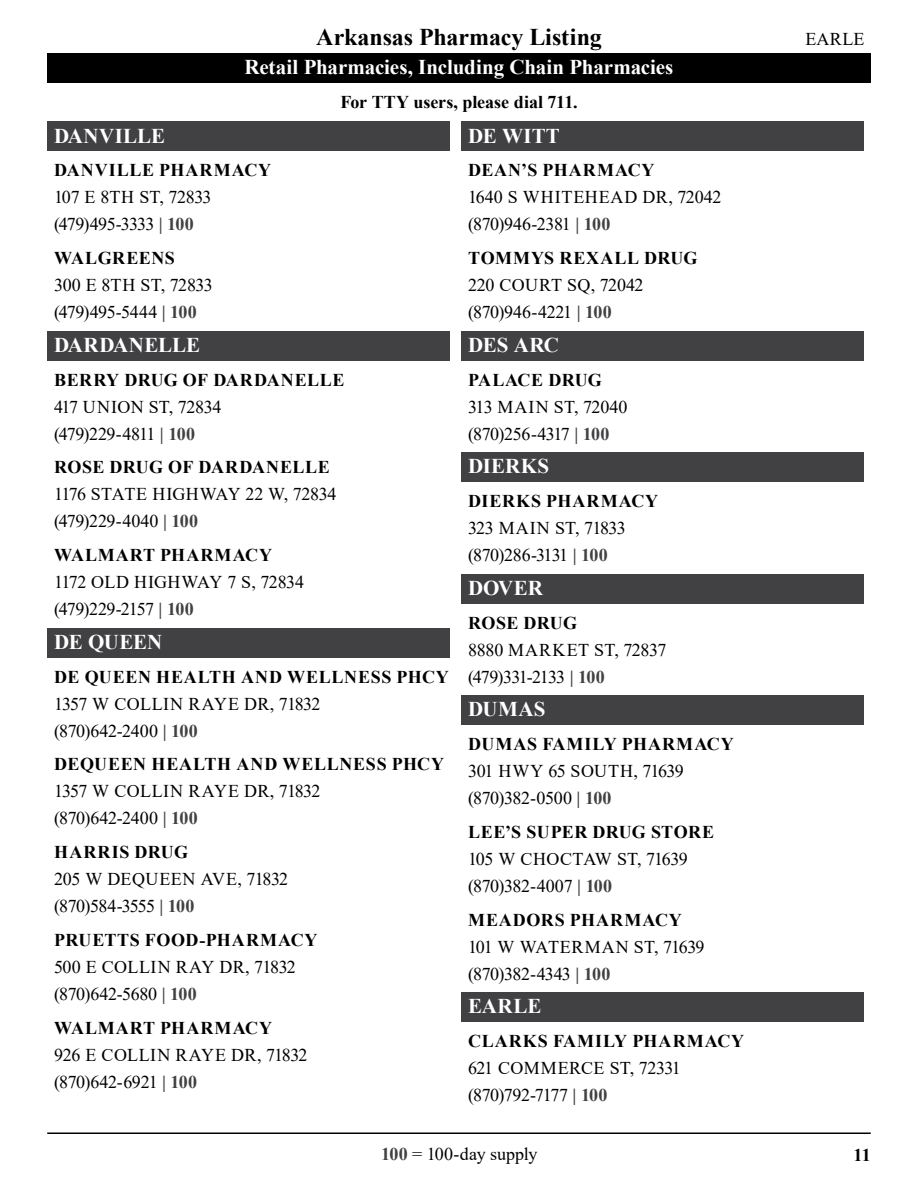
<style>
.page{position:relative;width:918px;height:1188px;background:#fff}
.page>*{position:absolute;margin:0;border:0;box-sizing:border-box;transform-origin:0 0}
.t1{font:700 24px "Times New Roman";letter-spacing:-.005em;color:#000}
.Heading_3_-_Cities{font:700 21px "Times New Roman";color:#fff}
.Address__Zip{font:18px "Times New Roman";letter-spacing:-.01em;color:#000}
.Phone___Features{font:18px "Times New Roman";letter-spacing:-.03em;color:#000}
.Heading_4_-_Pharmacy_names{font:700 18px "Times New Roman";letter-spacing:.035em;color:#000}
.Heading_4_-_Pharmacy_names-2{font:700 18px "Times New Roman";letter-spacing:.055em;color:#000}
.Phone___Features-2{font:18px "Times New Roman";letter-spacing:-.01em;color:#000}
.Address__Zip-2{font:18px "Times New Roman";letter-spacing:.015em;color:#000}
.Heading_4_-_Pharmacy_names-3{font:700 18px "Times New Roman";letter-spacing:.06em;color:#000}
.Heading_4_-_Pharmacy_names-4{font:700 18px "Times New Roman";letter-spacing:-.005em;color:#000}
.Address__Zip-3{font:18px "Times New Roman";letter-spacing:.02em;color:#000}
.Heading_4_-_Pharmacy_names-5{font:700 18px "Times New Roman";letter-spacing:.01em;color:#000}
.Heading_4_-_Pharmacy_names-6{font:700 18px "Times New Roman";letter-spacing:.015em;color:#000}
.s1{font-weight:700;color:#414042}
</style>
<div class="page">
<div style="left:47px;top:53px;width:824px;height:29px;background:#000"></div>
<hr style="left:47px;top:1132px;width:824px;height:2px;background:#000">
<div style="left:47px;top:122px;width:403px;height:29px;background:#414042"></div>
<div style="left:47px;top:331px;width:403px;height:29px;background:#414042"></div>
<div style="left:47px;top:628px;width:403px;height:29px;background:#414042"></div>
<div style="left:461px;top:122px;width:403px;height:29px;background:#414042"></div>
<div style="left:461px;top:331px;width:403px;height:29px;background:#414042"></div>
<div style="left:461px;top:453px;width:403px;height:29px;background:#414042"></div>
<div style="left:461px;top:574px;width:403px;height:29px;background:#414042"></div>
<div style="left:461px;top:696px;width:403px;height:29px;background:#414042"></div>
<div style="left:461px;top:993px;width:403px;height:29px;background:#414042"></div>
<h1 class="t1" style="left:316px;top:20px;width:287px">Arkansas Pharmacy Listing</h1>
<p class="Address__Zip" style="left:806px;top:26px;width:60px">EARLE</p>
<p class="Heading_3_-_Cities" style="left:245px;top:52px;width:430px">Retail Pharmacies, Including Chain Pharmacies</p>
<p class="Heading_4_-_Pharmacy_names-4" style="left:340px;top:89px;width:239px">For TTY users, please dial 711.</p>
<h3 class="Heading_3_-_Cities" style="left:54px;top:121px;width:113px">DANVILLE</h3>
<h4 class="Heading_4_-_Pharmacy_names-2" style="left:54px;top:157px;width:218px">DANVILLE PHARMACY</h4>
<p class="Address__Zip" style="left:54px;top:185px;width:159px">107 E 8TH ST, 72833</p>
<p class="Phone___Features" style="left:54px;top:212px;width:141px">(479)495-3333 <span class="s1">| 100</span></p>
<h4 class="Heading_4_-_Pharmacy_names" style="left:54px;top:245px;width:122px">WALGREENS</h4>
<p class="Address__Zip" style="left:54px;top:273px;width:160px">300 E 8TH ST, 72833</p>
<p class="Phone___Features" style="left:54px;top:300px;width:144px">(479)495-5444 <span class="s1">| 100</span></p>
<h3 class="Heading_3_-_Cities" style="left:54px;top:330px;width:148px">DARDANELLE</h3>
<h4 class="Heading_4_-_Pharmacy_names" style="left:54px;top:367px;width:292px">BERRY DRUG OF DARDANELLE</h4>
<p class="Address__Zip" style="left:54px;top:394px;width:169px">417 UNION ST, 72834</p>
<p class="Phone___Features" style="left:54px;top:421px;width:143px">(479)229-4811 <span class="s1">| 100</span></p>
<h4 class="Heading_4_-_Pharmacy_names" style="left:54px;top:454px;width:277px">ROSE DRUG OF DARDANELLE</h4>
<p class="Address__Zip" style="left:54px;top:482px;width:284px">1176 STATE HIGHWAY 22 W, 72834</p>
<p class="Phone___Features-2" style="left:54px;top:509px;width:146px">(479)229-4040 <span class="s1">| 100</span></p>
<h4 class="Heading_4_-_Pharmacy_names-3" style="left:54px;top:542px;width:219px">WALMART PHARMACY</h4>
<p class="Address__Zip" style="left:54px;top:570px;width:252px">1172 OLD HIGHWAY 7 S, 72834</p>
<p class="Phone___Features" style="left:54px;top:597px;width:141px">(479)229-2157 <span class="s1">| 100</span></p>
<h3 class="Heading_3_-_Cities" style="left:54px;top:627px;width:110px">DE QUEEN</h3>
<h4 class="Heading_4_-_Pharmacy_names" style="left:54px;top:664px;width:396px">DE QUEEN HEALTH AND WELLNESS PHCY</h4>
<p class="Address__Zip" style="left:54px;top:691px;width:268px">1357 W COLLIN RAYE DR, 71832</p>
<p class="Phone___Features-2" style="left:54px;top:718px;width:145px">(870)642-2400 <span class="s1">| 100</span></p>
<h4 class="Heading_4_-_Pharmacy_names" style="left:54px;top:751px;width:391px">DEQUEEN HEALTH AND WELLNESS PHCY</h4>
<p class="Address__Zip" style="left:54px;top:779px;width:268px">1357 W COLLIN RAYE DR, 71832</p>
<p class="Phone___Features-2" style="left:54px;top:806px;width:145px">(870)642-2400 <span class="s1">| 100</span></p>
<h4 class="Heading_4_-_Pharmacy_names" style="left:54px;top:839px;width:135px">HARRIS DRUG</h4>
<p class="Address__Zip" style="left:54px;top:867px;width:236px">205 W DEQUEEN AVE, 71832</p>
<p class="Phone___Features" style="left:54px;top:894px;width:142px">(870)584-3555 <span class="s1">| 100</span></p>
<h4 class="Heading_4_-_Pharmacy_names" style="left:54px;top:927px;width:265px">PRUETTS FOOD-PHARMACY</h4>
<p class="Address__Zip-2" style="left:54px;top:954px;width:243px">500 E COLLIN RAY DR, 71832</p>
<p class="Phone___Features" style="left:54px;top:981px;width:144px">(870)642-5680 <span class="s1">| 100</span></p>
<h4 class="Heading_4_-_Pharmacy_names-3" style="left:54px;top:1015px;width:219px">WALMART PHARMACY</h4>
<p class="Address__Zip-2" style="left:54px;top:1042px;width:255px">926 E COLLIN RAYE DR, 71832</p>
<p class="Phone___Features" style="left:54px;top:1069px;width:145px">(870)642-6921 <span class="s1">| 100</span></p>
<h3 class="Heading_3_-_Cities" style="left:468px;top:121px;width:93px">DE WITT</h3>
<h4 class="Heading_4_-_Pharmacy_names" style="left:468px;top:157px;width:188px">DEAN’S PHARMACY</h4>
<p class="Address__Zip-3" style="left:468px;top:185px;width:255px">1640 S WHITEHEAD DR, 72042</p>
<p class="Phone___Features" style="left:468px;top:212px;width:144px">(870)946-2381 <span class="s1">| 100</span></p>
<h4 class="Heading_4_-_Pharmacy_names" style="left:468px;top:245px;width:231px">TOMMYS REXALL DRUG</h4>
<p class="Address__Zip" style="left:468px;top:273px;width:177px">220 COURT SQ, 72042</p>
<p class="Phone___Features" style="left:468px;top:300px;width:145px">(870)946-4221 <span class="s1">| 100</span></p>
<h3 class="Heading_3_-_Cities" style="left:468px;top:330px;width:93px">DES ARC</h3>
<h4 class="Heading_4_-_Pharmacy_names-5" style="left:468px;top:367px;width:135px">PALACE DRUG</h4>
<p class="Address__Zip" style="left:468px;top:394px;width:161px">313 MAIN ST, 72040</p>
<p class="Phone___Features" style="left:468px;top:421px;width:143px">(870)256-4317 <span class="s1">| 100</span></p>
<h3 class="Heading_3_-_Cities" style="left:468px;top:451px;width:83px">DIERKS</h3>
<h4 class="Heading_4_-_Pharmacy_names" style="left:468px;top:488px;width:191px">DIERKS PHARMACY</h4>
<p class="Address__Zip" style="left:468px;top:516px;width:159px">323 MAIN ST, 71833</p>
<p class="Phone___Features" style="left:468px;top:543px;width:141px">(870)286-3131 <span class="s1">| 100</span></p>
<h3 class="Heading_3_-_Cities" style="left:468px;top:573px;width:76px">DOVER</h3>
<h4 class="Heading_4_-_Pharmacy_names-6" style="left:468px;top:610px;width:110px">ROSE DRUG</h4>
<p class="Address__Zip" style="left:468px;top:637px;width:200px">8880 MARKET ST, 72837</p>
<p class="Phone___Features" style="left:468px;top:664px;width:138px">(479)331-2133 <span class="s1">| 100</span></p>
<h3 class="Heading_3_-_Cities" style="left:468px;top:694px;width:79px">DUMAS</h3>
<h4 class="Heading_4_-_Pharmacy_names-2" style="left:468px;top:731px;width:267px">DUMAS FAMILY PHARMACY</h4>
<p class="Address__Zip" style="left:468px;top:759px;width:217px">301 HWY 65 SOUTH, 71639</p>
<p class="Phone___Features" style="left:468px;top:786px;width:145px">(870)382-0500 <span class="s1">| 100</span></p>
<h4 class="Heading_4_-_Pharmacy_names" style="left:468px;top:819px;width:247px">LEE’S SUPER DRUG STORE</h4>
<p class="Address__Zip" style="left:468px;top:846px;width:221px">105 W CHOCTAW ST, 71639</p>
<p class="Phone___Features" style="left:468px;top:873px;width:146px">(870)382-4007 <span class="s1">| 100</span></p>
<h4 class="Heading_4_-_Pharmacy_names" style="left:468px;top:907px;width:215px">MEADORS PHARMACY</h4>
<p class="Address__Zip" style="left:468px;top:934px;width:238px">101 W WATERMAN ST, 71639</p>
<p class="Phone___Features" style="left:468px;top:961px;width:144px">(870)382-4343 <span class="s1">| 100</span></p>
<h3 class="Heading_3_-_Cities" style="left:468px;top:991px;width:75px">EARLE</h3>
<h4 class="Heading_4_-_Pharmacy_names-2" style="left:468px;top:1028px;width:277px">CLARKS FAMILY PHARMACY</h4>
<p class="Address__Zip" style="left:468px;top:1056px;width:214px">621 COMMERCE ST, 72331</p>
<p class="Phone___Features" style="left:468px;top:1083px;width:141px">(870)792-7177 <span class="s1">| 100</span></p>
<p class="Address__Zip" style="left:381px;top:1141px;width:158px"><span class="s1">100</span> = 100-day supply</p>
<p class="Heading_4_-_Pharmacy_names" style="left:853px;top:1142px;width:19px">11</p>
</div>
